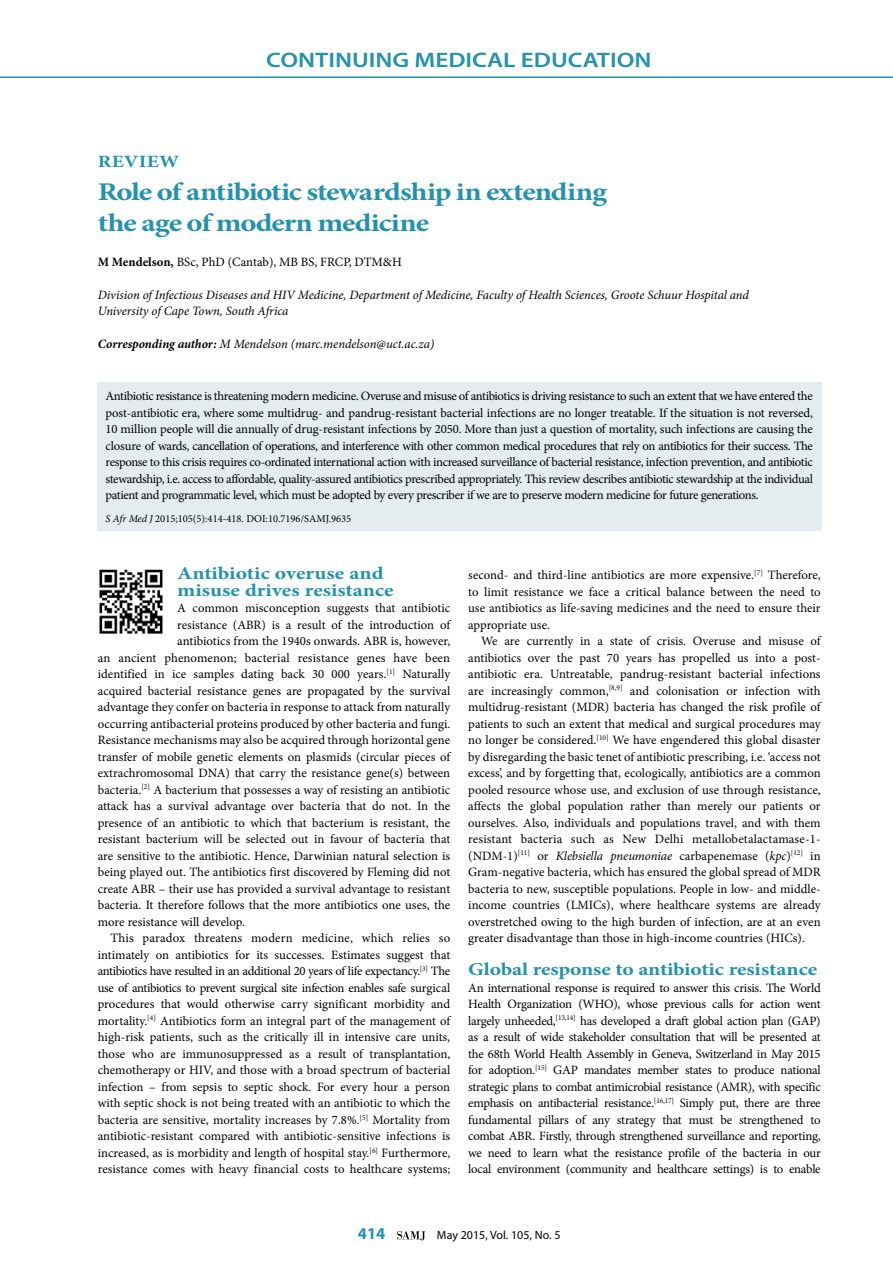
<style>
.page{position:relative;width:893px;height:1263px;background:#fff}
.page>*{position:absolute;margin:0;border:0;box-sizing:border-box;transform-origin:0 0}
.t1{font:700 25.5px/31.5px "Minion Pro";letter-spacing:-.035em;color:#2292ae;scale:1.2 1}
.t2{font:600 21px "Myriad Pro";color:#2292ae;scale:1.2 1}
.t3{font:700 18px/16.5px "Minion Pro";letter-spacing:-.005em;color:#2292ae;scale:1.2 1}
.t4{font:700 17.25px "Minion Pro";letter-spacing:.01em;color:#2292ae;scale:1.2 1}
.t5{font:700 16.5px "Myriad Pro";color:#2292ae}
.t6{font:12.75px/16.5px "Minion Pro";letter-spacing:-.005em;color:#000;text-align:justify}
.t7{font:italic 12.75px/16.5px "Minion Pro";letter-spacing:-.005em;color:#000}
.t8{font:12.75px "Minion Pro";letter-spacing:-.03em;color:#000}
.t9{font:12px "Myriad Pro";color:#000}
.t10{font:10.5px "Minion Pro";color:#000}
.s1{font-weight:700}
.s2{font-style:italic}
</style>
<div class="page">
<hr style="left:0;top:76px;width:893px;height:2px;background:#2292ae">
<svg style="left:397px;top:1231px;width:28px;height:9px"></svg>
<div style="left:97px;top:382px;width:724px;height:149px;background:#e5ecf0"></div>
<img style="left:99px;top:569px;width:64px;height:65px">
<h2 class="t2" style="left:266px;top:47px;width:323px">CONTINUING MEDICAL EDUCATION</h2>
<h3 class="t4" style="left:98px;top:149px;width:69px">REVIEW</h3>
<h1 class="t1" style="left:98px;top:175px;width:426px">Role of antibiotic stewardship in extending the age of modern medicine</h1>
<p class="t6" style="left:98px;top:253px;width:305px"><span class="s1">M Mendelson,</span> BSc, PhD (Cantab), MB BS, FRCP, DTM&amp;H</p>
<p class="t7" style="left:98px;top:286px;width:653px">Division of Infectious Diseases and HIV Medicine, Department of Medicine, Faculty of Health Sciences, Groote Schuur Hospital and<br>University of Cape Town, South Africa</p>
<p class="t7" style="left:98px;top:336px;width:338px"><span class="s1">Corresponding author:</span> M Mendelson (marc.mendelson@uct.ac.za)</p>
<p class="t6" style="left:106px;top:388px;width:709px">Antibiotic resistance is threatening modern medicine. Overuse and misuse of antibiotics is driving resistance to such an extent that we have entered the post-antibiotic era, where some multidrug- and pandrug-resistant bacterial infections are no longer treatable. If the situation is not reversed, 10 million people will die annually of drug-resistant infections by 2050. More than just a question of mortality, such infections are causing the closure of wards, cancellation of operations, and interference with other common medical procedures that rely on antibiotics for their success. The response to this crisis requires co-ordinated international action with increased surveillance of bacterial resistance, infection prevention, and antibiotic stewardship, i.e. access to affordable, quality-assured antibiotics prescribed appropriately. This review describes antibiotic stewardship at the individual patient and programmatic level, which must be adopted by every prescriber if we are to preserve modern medicine for future generations.</p>
<p class="t10" style="left:106px;top:511px;width:247px"><span class="s2">S Afr Med J</span> 2015;105(5):414-418. DOI:10.7196/SAMJ.9635</p>
<h3 class="t3" style="left:177px;top:565px;width:182px">Antibiotic overuse and misuse drives resistance</h3>
<p class="t6" style="left:177px;top:600px;width:274px">A common misconception suggests that antibiotic</p>
<p class="t6" style="left:177px;top:616px;width:274px">resistance (ABR) is a result of the introduction of</p>
<p class="t6" style="left:177px;top:633px;width:274px">antibiotics from the 1940s onwards. ABR is, however,</p>
<p class="t6" style="left:98px;top:649px;width:354px">an ancient phenomenon; bacterial resistance genes have been</p>
<p class="t6" style="left:98px;top:666px;width:354px">identified in ice samples dating back 30 000 years.<sup>[1]</sup> Naturally</p>
<p class="t6" style="left:98px;top:682px;width:354px">acquired bacterial resistance genes are propagated by the survival</p>
<p class="t6" style="left:98px;top:699px;width:354px">advantage they confer on bacteria in response to attack from naturally</p>
<p class="t6" style="left:98px;top:715px;width:354px">occurring antibacterial proteins produced by other bacteria and fungi.</p>
<p class="t6" style="left:98px;top:732px;width:354px">Resistance mechanisms may also be acquired through horizontal gene</p>
<p class="t6" style="left:98px;top:748px;width:354px">transfer of mobile genetic elements on plasmids (circular pieces of</p>
<p class="t6" style="left:98px;top:765px;width:354px">extrachromosomal DNA) that carry the resistance gene(s) between</p>
<p class="t6" style="left:98px;top:781px;width:354px">bacteria.<sup>[2]</sup> A bacterium that possesses a way of resisting an antibiotic</p>
<p class="t6" style="left:98px;top:798px;width:354px">attack has a survival advantage over bacteria that do not. In the</p>
<p class="t6" style="left:98px;top:814px;width:354px">presence of an antibiotic to which that bacterium is resistant, the</p>
<p class="t6" style="left:98px;top:831px;width:354px">resistant bacterium will be selected out in favour of bacteria that</p>
<p class="t6" style="left:98px;top:847px;width:354px">are sensitive to the antibiotic. Hence, Darwinian natural selection is</p>
<p class="t6" style="left:98px;top:864px;width:354px">being played out. The antibiotics first discovered by Fleming did not</p>
<p class="t6" style="left:98px;top:880px;width:354px">create ABR – their use has provided a survival advantage to resistant</p>
<p class="t6" style="left:98px;top:897px;width:354px">bacteria. It therefore follows that the more antibiotics one uses, the</p>
<p class="t6" style="left:98px;top:913px;width:149px">more resistance will develop.</p>
<p class="t6" style="left:111px;top:930px;width:341px">This paradox threatens modern medicine, which relies so</p>
<p class="t6" style="left:98px;top:946px;width:354px">intimately on antibiotics for its successes. Estimates suggest that</p>
<p class="t8" style="left:98px;top:962px;width:354px">antibiotics have resulted in an additional 20 years of life expectancy.<sup>[3]</sup> The</p>
<p class="t8" style="left:98px;top:979px;width:354px">use of antibiotics to prevent surgical site infection enables safe surgical</p>
<p class="t6" style="left:98px;top:996px;width:354px">procedures that would otherwise carry significant morbidity and</p>
<p class="t6" style="left:98px;top:1012px;width:354px">mortality.<sup>[4]</sup> Antibiotics form an integral part of the management of</p>
<p class="t6" style="left:98px;top:1029px;width:354px">high-risk patients, such as the critically ill in intensive care units,</p>
<p class="t6" style="left:98px;top:1045px;width:354px">those who are immunosuppressed as a result of transplantation,</p>
<p class="t6" style="left:98px;top:1062px;width:354px">chemotherapy or HIV, and those with a broad spectrum of bacterial</p>
<p class="t6" style="left:98px;top:1078px;width:354px">infection – from sepsis to septic shock. For every hour a person</p>
<p class="t6" style="left:98px;top:1095px;width:354px">with septic shock is not being treated with an antibiotic to which the</p>
<p class="t6" style="left:98px;top:1111px;width:354px">bacteria are sensitive, mortality increases by 7.8%.<sup>[5]</sup> Mortality from</p>
<p class="t6" style="left:98px;top:1128px;width:354px">antibiotic-resistant compared with antibiotic-sensitive infections is</p>
<p class="t6" style="left:98px;top:1144px;width:354px">increased, as is morbidity and length of hospital stay.<sup>[6]</sup> Furthermore,</p>
<p class="t6" style="left:98px;top:1161px;width:354px">resistance comes with heavy financial costs to healthcare systems;</p>
<p class="t6" style="left:468px;top:567px;width:354px">second- and third-line antibiotics are more expensive.<sup>[7]</sup> Therefore, to limit resistance we face a critical balance between the need to use antibiotics as life-saving medicines and the need to ensure their appropriate use.</p>
<p class="t6" style="left:468px;top:633px;width:354px;text-indent:13px">We are currently in a state of crisis. Overuse and misuse of antibiotics over the past 70 years has propelled us into a post&shy;antibiotic era. Untreatable, pandrug-resistant bacterial infections are increasingly common,<sup>[8,9]</sup> and colonisation or infection with multidrug-resistant (MDR) bacteria has changed the risk profile of patients to such an extent that medical and surgical procedures may no longer be considered.<sup>[10]</sup> We have engendered this global disaster by disregarding the basic tenet of antibiotic prescribing, i.e. ‘access not excess’, and by forgetting that, ecologically, antibiotics are a common pooled resource whose use, and exclusion of use through resistance, affects the global population rather than merely our patients or ourselves. Also, individuals and populations travel, and with them resistant bacteria such as New Delhi metallobetalactamase-1- (NDM-1)<sup>[11]</sup> or <span class="s2">Klebsiella pneumoniae</span> carbapenemase (<span class="s2">kpc</span>)<sup>[12]</sup> in Gram-negative bacteria, which has ensured the global spread of MDR bacteria to new, susceptible populations. People in low- and middle&shy;income countries (LMICs), where healthcare systems are already overstretched owing to the high burden of infection, are at an even greater disadvantage than those in high-income countries (HICs).</p>
<h3 class="t3" style="left:468px;top:961px;width:292px">Global response to antibiotic resistance</h3>
<p class="t6" style="left:468px;top:979px;width:354px">An international response is required to answer this crisis. The World Health Organization (WHO), whose previous calls for action went largely unheeded,<sup>[13,14]</sup> has developed a draft global action plan (GAP) as a result of wide stakeholder consultation that will be presented at the 68th World Health Assembly in Geneva, Switzerland in May 2015 for adoption.<sup>[15]</sup> GAP mandates member states to produce national strategic plans to combat antimicrobial resistance (AMR), with specific emphasis on antibacterial resistance.<sup>[16,17]</sup> Simply put, there are three fundamental pillars of any strategy that must be strengthened to combat ABR. Firstly, through strengthened surveillance and reporting, we need to learn what the resistance profile of the bacteria in our local environment (community and healthcare settings) is to enable</p>
<p class="t5" style="left:358px;top:1223px;width:29px">414</p>
<p class="t9" style="left:437px;top:1228px;width:125px">May 2015, Vol. 105, No. 5</p>
</div>
